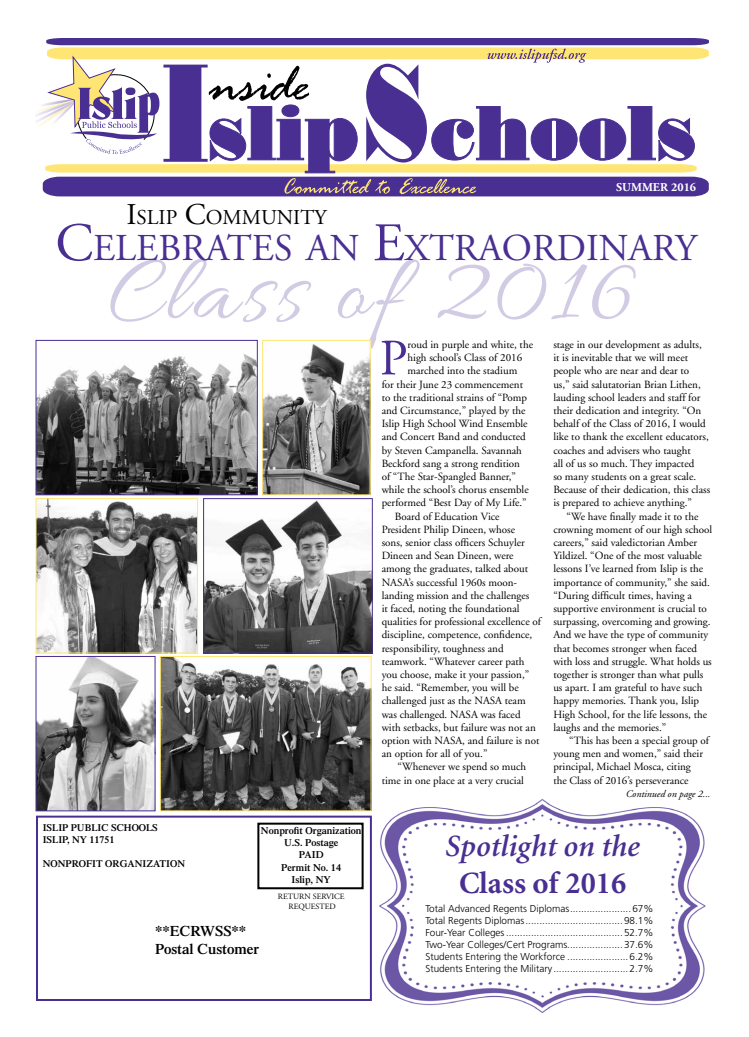
<style>
.page{position:relative;width:749px;height:1037px;background:#fff}
.page>*{position:absolute;margin:0;border:0;box-sizing:border-box;transform-origin:0 0}
.t1{font:96.7px "Allura";letter-spacing:.05em;color:#d2cbe4}
.t2{font:50.8px "Adobe Garamond";color:#492f92}
.t3{font:37.9px "Adobe Garamond";color:#492f92}
.t4{font:italic 600 30.9px "Minion";color:#492f92}
.t5{font:700 30.9px "Minion";color:#492f92}
.t6{font:21.1px "Adobe Garamond";color:#000}
.t7{font:600 14.8px/17.8px "Times";color:#000}
.t8{font:700 12px "Adobe Garamond";color:#fff}
.t9{font:11px/13.2px "Adobe Garamond";color:#000}
.t10{font:600 10.1px "Times";color:#000}
.t11{font:300 10px/12px "Frutiger";color:#000;text-align:justify}
.t12{font:600 10px/12px "Times";color:#000}
.t13{font:italic 10px "Adobe Garamond";color:#000}
.t14{font:8.1px/9.7px "Adobe Garamond";color:#000;text-align:center}
.s1{font-size:30.1px}
.s2{font-size:54.2px}
</style>
<div class="page">
<img style="left:365px;top:799px;width:341px;height:214px">
<div style="left:36px;top:815px;width:336px;height:186px;background:#fff;border:2px solid #492f92"></div>
<div style="left:257px;top:823px;width:107px;height:66px;border:2px solid #000"></div>
<svg style="left:35px;top:38px;width:674px;height:159px"></svg>
<img style="left:38px;top:658px;width:116px;height:151px">
<div style="left:36px;top:656px;width:120px;height:155px;border:1px solid #492f92"></div>
<img style="left:162px;top:658px;width:208px;height:151px">
<div style="left:160px;top:656px;width:212px;height:155px;border:1px solid #ffe674"></div>
<img style="left:38px;top:354px;width:218px;height:139px">
<div style="left:36px;top:340px;width:222px;height:155px;border:1px solid #492f92"></div>
<img style="left:264px;top:344px;width:105px;height:149px">
<div style="left:262px;top:340px;width:109px;height:155px;border:1px solid #ffe674"></div>
<img style="left:38px;top:500px;width:158px;height:151px">
<div style="left:36px;top:498px;width:162px;height:155px;border:1px solid #ffe674"></div>
<img style="left:205px;top:500px;width:166px;height:151px">
<div style="left:203px;top:498px;width:170px;height:155px;border:1px solid #492f92"></div>
<p class="t8" style="left:616px;top:180px;width:81px">SUMMER 2016</p>
<h3 class="t6" style="left:126px;top:206px;width:202px"><span class="s1">I</span>SLIP <span class="s1">C</span>OMMUNITY</h3>
<h3 class="t3" style="left:55px;top:228px;width:643px"><span class="s2">C</span>ELEBRATES AN <span class="s2">E</span>XTRAORDINARY</h3>
<h1 class="t1" style="left:108px;top:239px;width:529px">Class of 2016</h1>
<h2 class="t2" style="left:380px;top:331px;width:29px">P</h2>
<p class="t9" style="left:407px;top:338px;width:127px">roud in purple and white, the</p>
<p class="t9" style="left:553px;top:338px;width:158px">stage in our development as adults, it is inevitable that we will meet people who are near and dear to<br>us,” said salutatorian Brian Lithen, lauding school leaders and staff for their dedication and integrity. “On behalf of the Class of 2016, I would like to thank the excellent educators, coaches and advisers who taught<br>all of us so much. They impacted<br>so many students on a great scale.<br>Because of their dedication, this class is prepared to achieve anything.”</p>
<p class="t9" style="left:553px;top:510px;width:160px;text-indent:13px">“We have finally made it to the crowning moment of our high school careers,” said valedictorian Amber Yildizel. “One of the most valuable lessons I’ve learned from Islip is the importance of community,” she said. “During difficult times, having a supportive environment is crucial to surpassing, overcoming and growing.<br>And we have the type of community that becomes stronger when faced with loss and struggle. What holds us together is stronger than what pulls us apart. I am grateful to have such happy memories. Thank you, Islip High School, for the life lessons, the laughs and the memories.”</p>
<p class="t9" style="left:553px;top:734px;width:157px;text-indent:16px">“This has been a special group of young men and women,” said their principal, Michael Mosca, citing<br>the Class of 2016’s perseverance</p>
<p class="t9" style="left:407px;top:351px;width:116px">high school’s Class of 2016</p>
<p class="t9" style="left:407px;top:364px;width:111px">marched into the stadium</p>
<p class="t9" style="left:382px;top:378px;width:143px">for their June 23 commencement</p>
<p class="t9" style="left:382px;top:391px;width:147px">to the traditional strains of “Pomp</p>
<p class="t9" style="left:382px;top:404px;width:145px">and Circumstance,” played by the</p>
<p class="t9" style="left:382px;top:417px;width:147px">Islip High School Wind Ensemble</p>
<p class="t9" style="left:382px;top:430px;width:146px">and Concert Band and conducted</p>
<p class="t9" style="left:382px;top:444px;width:142px">by Steven Campanella. Savannah</p>
<p class="t9" style="left:382px;top:457px;width:140px">Beckford sang a strong rendition</p>
<p class="t9" style="left:382px;top:470px;width:136px">of “The Star-Spangled Banner,”</p>
<p class="t9" style="left:382px;top:483px;width:148px">while the school’s chorus ensemble</p>
<p class="t9" style="left:382px;top:496px;width:147px">performed “Best Day of My Life.”</p>
<p class="t9" style="left:395px;top:510px;width:106px">Board of Education Vice</p>
<p class="t9" style="left:382px;top:523px;width:135px">President Philip Dineen, whose</p>
<p class="t9" style="left:382px;top:536px;width:145px">sons, senior class officers Schuyler</p>
<p class="t9" style="left:382px;top:549px;width:133px">Dineen and Sean Dineen, were</p>
<p class="t9" style="left:382px;top:562px;width:148px">among the graduates, talked about</p>
<p class="t9" style="left:382px;top:576px;width:137px">NASA’s successful 1960s moon-</p>
<p class="t9" style="left:382px;top:589px;width:149px">landing mission and the challenges</p>
<p class="t9" style="left:382px;top:602px;width:139px">it faced, noting the foundational</p>
<p class="t9" style="left:382px;top:615px;width:161px">qualities for professional excellence of</p>
<p class="t9" style="left:382px;top:628px;width:152px">discipline, competence, confidence,</p>
<p class="t9" style="left:382px;top:642px;width:123px">responsibility, toughness and</p>
<p class="t9" style="left:382px;top:655px;width:144px">teamwork. “Whatever career path</p>
<p class="t9" style="left:382px;top:668px;width:149px">you choose, make it your passion,”</p>
<p class="t9" style="left:382px;top:681px;width:139px">he said. “Remember, you will be</p>
<p class="t9" style="left:382px;top:694px;width:145px">challenged just as the NASA team</p>
<p class="t9" style="left:382px;top:708px;width:140px">was challenged. NASA was faced</p>
<p class="t9" style="left:382px;top:721px;width:156px">with setbacks, but failure was not an</p>
<p class="t9" style="left:382px;top:734px;width:159px">option with NASA, and failure is not</p>
<p class="t9" style="left:382px;top:747px;width:107px">an option for all of you.”</p>
<p class="t9" style="left:397px;top:760px;width:130px">“Whenever we spend so much</p>
<p class="t9" style="left:382px;top:774px;width:144px">time in one place at a very crucial</p>
<p class="t12" style="left:43px;top:822px;width:117px">ISLIP PUBLIC SCHOOLS<br>ISLIP, NY 11751</p>
<p class="t12" style="left:43px;top:858px;width:9px">NON</p>
<p class="t12" style="left:66px;top:858px;width:14px">PROFIT</p>
<p class="t12" style="left:105px;top:858px;width:30px">ORGANI</p>
<p class="t12" style="left:146px;top:858px;width:15px">ZATION</p>
<p class="t10" style="left:261px;top:825px;width:102px">Nonprofit Organization</p>
<p class="t10" style="left:284px;top:837px;width:56px">U.S. Postage</p>
<p class="t10" style="left:299px;top:849px;width:13px">PAID</p>
<p class="t10" style="left:281px;top:861px;width:61px">Permit No. 14</p>
<p class="t10" style="left:291px;top:873px;width:41px">Islip, NY</p>
<p class="t14" style="left:278px;top:892px;width:68px">RETURN SERVICE<br>REQUESTED</p>
<h3 class="t7" style="left:155px;top:922px;width:105px">**ECRWSS**<br>Postal Customer</h3>
<p class="t13" style="left:625px;top:789px;width:86px">Continued on page 2...</p>
<h3 class="t4" style="left:445px;top:830px;width:196px">Spotlight on the</h3>
<h3 class="t5" style="left:459px;top:867px;width:169px">Class of 2016</h3>
<p class="t11" style="left:425px;top:902px;width:230px">Total Advanced Regents Diplomas......................67% Total Regents Diplomas...................................98.1% Four-Year Colleges..........................................52.7% Two-Year Colleges/Cert Programs....................37.6% Students Entering the Workforce ......................6.2% Students Entering the Military ...........................2.7%</p>
</div>
